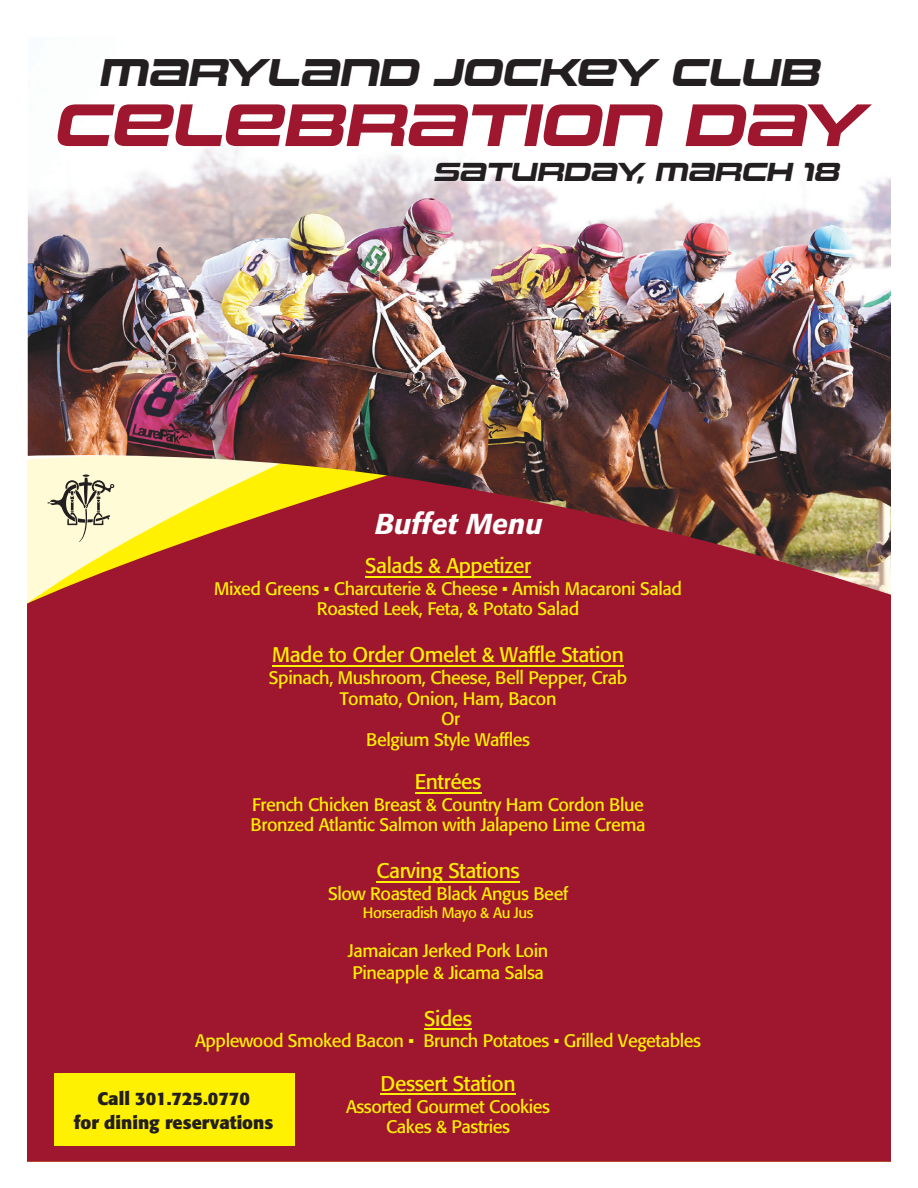
<style>
.page{position:relative;width:918px;height:1188px;background:#fff}
.page>*{position:absolute;margin:0;border:0;box-sizing:border-box;transform-origin:0 0}
.t1{font:italic 700 61.5px "Uniwars Rg";color:#9f172e}
.t2{font:italic 700 40.05px "Uniwars Rg";color:#231f20}
.t3{font:italic 500 28.5px "Formata";color:#fff}
.t4{font:italic 700 27px "Uniwars Rg";color:#231f20}
.t5{font:21px "Formata";letter-spacing:-.02em;color:#fff101}
.t6{font:18px/20.5px "Formata";letter-spacing:-.025em;color:#fff101;text-align:center}
.t7{font:700 18px/24px "Formata";color:#231f20;text-align:center}
.t8{font:15px "Formata";letter-spacing:-.03em;color:#fff101}
</style>
<div class="page">
<div style="left:27px;top:370px;width:864px;height:792px;background:#9f172e"></div>
<img style="left:28px;top:146px;width:863px;height:449px">
<div style="left:54px;top:1073px;width:240px;height:72px;background:#fff101"></div>
<svg style="left:47px;top:475px;width:67px;height:67px"></svg>
<hr style="left:365px;top:576px;width:166px;height:1px;background:#fff101">
<hr style="left:272px;top:665px;width:352px;height:1px;background:#fff101">
<hr style="left:415px;top:792px;width:66px;height:1px;background:#fff101">
<hr style="left:376px;top:881px;width:144px;height:1px;background:#fff101">
<hr style="left:424px;top:1029px;width:48px;height:1px;background:#fff101">
<hr style="left:381px;top:1094px;width:135px;height:1px;background:#fff101">
<p class="t2" style="left:99px;top:49px;width:722px">MARYLAND JOCKEY CLUB</p>
<p class="t1" style="left:53px;top:89px;width:813px">CELEBRATION DAY</p>
<p class="t4" style="left:433px;top:157px;width:408px">SATURDAY, MARCH 18</p>
<p class="t3" style="left:375px;top:506px;width:169px">Buffet Menu</p>
<p class="t5" style="left:365px;top:553px;width:167px">Salads &amp; Appetizer</p>
<p class="t6" style="left:214px;top:578px;width:469px">Mixed Greens • Charcuterie &amp; Cheese • Amish Macaroni Salad<br>Roasted Leek, Feta, &amp; Potato Salad</p>
<p class="t5" style="left:272px;top:642px;width:353px">Made to Order Omelet &amp; Waffle Station</p>
<p class="t6" style="left:269px;top:667px;width:360px">Spinach, Mushroom, Cheese, Bell Pepper, Crab<br>Tomato, Onion, Ham, Bacon<br>Or<br>Belgium Style Waffles</p>
<p class="t5" style="left:415px;top:769px;width:68px">Entrées</p>
<p class="t6" style="left:251px;top:794px;width:397px;text-align:left">French Chicken Breast &amp; Country Ham Cordon Blue<br>Bronzed Atlantic Salmon with Jalapeno Lime Crema</p>
<p class="t5" style="left:376px;top:858px;width:145px">Carving Stations</p>
<p class="t6" style="left:328px;top:883px;width:242px">Slow Roasted Black Angus Beef</p>
<p class="t8" style="left:363px;top:904px;width:172px">Horseradish Mayo &amp; Au Jus</p>
<p class="t6" style="left:348px;top:940px;width:202px;line-height:21.8px;text-align:left">Jamaican Jerked Pork Loin<br>Pineapple &amp; Jicama Salsa</p>
<p class="t5" style="left:424px;top:1006px;width:49px">Sides</p>
<p class="t6" style="left:195px;top:1031px;width:508px">Applewood Smoked Bacon • Brunch Potatoes • Grilled Vegetables</p>
<p class="t5" style="left:381px;top:1071px;width:137px">Dessert Station</p>
<p class="t6" style="left:346px;top:1096px;width:206px">Assorted Gourmet Cookies<br>Cakes &amp; Pastries</p>
<p class="t7" style="left:74px;top:1087px;width:201px">Call 301.725.0770<br>for dining reservations</p>
</div>
